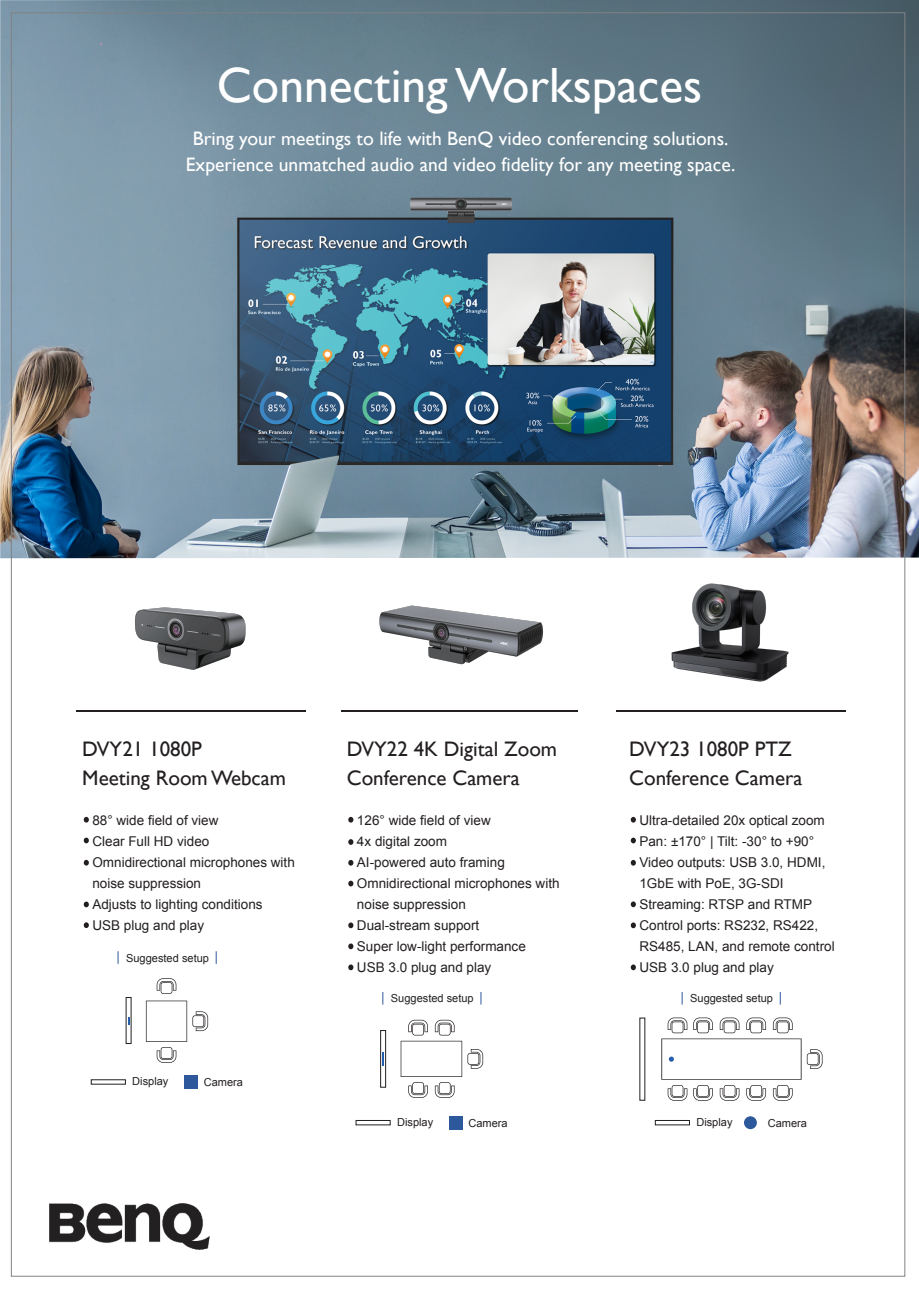
<style>
.page{position:relative;width:919px;height:1289px;background:#fff}
.page>*{position:absolute;margin:0;border:0;box-sizing:border-box;transform-origin:0 0}
.t1{font:49.5px "Gill Sans";color:#fff}
.t2{font:21px/28.5px "Gill Sans";color:#231f20}
.t3{font:19.5px/25.5px "Gill Sans";color:#fff;text-align:center}
.t4{font:13.5px/21px "Arial";color:#231f20}
.t5{font:11.1px "Arial";color:#231f20}
</style>
<div class="page">
<img style="left:0;top:0;width:918px;height:558px">
<svg style="left:84px;top:816px;width:5px;height:6px"></svg>
<svg style="left:84px;top:837px;width:5px;height:6px"></svg>
<svg style="left:84px;top:859px;width:5px;height:6px"></svg>
<svg style="left:84px;top:901px;width:5px;height:6px"></svg>
<svg style="left:84px;top:922px;width:5px;height:6px"></svg>
<svg style="left:348px;top:816px;width:5px;height:6px"></svg>
<svg style="left:348px;top:839px;width:5px;height:5px"></svg>
<svg style="left:348px;top:860px;width:5px;height:5px"></svg>
<svg style="left:348px;top:880px;width:5px;height:6px"></svg>
<svg style="left:348px;top:922px;width:5px;height:6px"></svg>
<svg style="left:348px;top:943px;width:5px;height:6px"></svg>
<svg style="left:348px;top:964px;width:5px;height:6px"></svg>
<svg style="left:630px;top:816px;width:6px;height:6px"></svg>
<svg style="left:630px;top:837px;width:6px;height:6px"></svg>
<svg style="left:630px;top:859px;width:6px;height:6px"></svg>
<svg style="left:630px;top:901px;width:6px;height:6px"></svg>
<svg style="left:630px;top:922px;width:6px;height:6px"></svg>
<svg style="left:630px;top:964px;width:6px;height:6px"></svg>
<img style="left:135px;top:607px;width:111px;height:63px">
<img style="left:379px;top:605px;width:164px;height:60px">
<img style="left:671px;top:583px;width:118px;height:99px">
<hr style="left:76px;top:710px;width:230px;height:2px;background:#231f20">
<hr style="left:616px;top:710px;width:230px;height:2px;background:#231f20">
<hr style="left:341px;top:710px;width:236px;height:2px;background:#231f20">
<svg style="left:719px;top:1085px;width:20px;height:15px"></svg>
<svg style="left:746px;top:1085px;width:20px;height:15px"></svg>
<svg style="left:772px;top:1085px;width:20px;height:15px"></svg>
<svg style="left:693px;top:1085px;width:19px;height:15px"></svg>
<svg style="left:667px;top:1085px;width:20px;height:15px"></svg>
<svg style="left:661px;top:1017px;width:161px;height:62px"></svg>
<svg style="left:408px;top:1082px;width:20px;height:15px"></svg>
<svg style="left:435px;top:1082px;width:19px;height:15px"></svg>
<svg style="left:400px;top:1019px;width:83px;height:57px"></svg>
<svg style="left:382px;top:1052px;width:2px;height:13px"></svg>
<div style="left:380px;top:1030px;width:6px;height:57px;border:1px solid #231f20"></div>
<div style="left:744px;top:1116px;width:12px;height:13px;background:#2d599c;border-radius:50%"></div>
<svg style="left:146px;top:1000px;width:62px;height:41px"></svg>
<svg style="left:157px;top:1047px;width:19px;height:15px"></svg>
<svg style="left:157px;top:978px;width:19px;height:15px"></svg>
<svg style="left:128px;top:1017px;width:2px;height:7px"></svg>
<div style="left:184px;top:1075px;width:13px;height:13px;background:#2d599c"></div>
<svg style="left:118px;top:951px;width:1px;height:12px"></svg>
<svg style="left:216px;top:951px;width:1px;height:12px"></svg>
<div style="left:356px;top:1120px;width:34px;height:5px;border:1px solid #231f20"></div>
<div style="left:449px;top:1116px;width:13px;height:13px;background:#2d599c"></div>
<svg style="left:382px;top:992px;width:1px;height:12px"></svg>
<svg style="left:480px;top:992px;width:1px;height:12px"></svg>
<div style="left:655px;top:1120px;width:34px;height:5px;border:1px solid #231f20"></div>
<svg style="left:681px;top:992px;width:1px;height:12px"></svg>
<svg style="left:779px;top:992px;width:1px;height:12px"></svg>
<img style="left:50px;top:1203px;width:160px;height:46px">
<h1 class="t1" style="left:217px;top:56px;width:487px">Connecting Workspaces</h1>
<h3 class="t3" style="left:186px;top:126px;width:551px">Bring your meetings to life with BenQ video conferencing solutions.<br>Experience unmatched audio and video fidelity for any meeting space.</h3>
<h2 class="t2" style="left:82px;top:735px;width:205px">DVY21 1080P<br>Meeting Room Webcam</h2>
<p class="t4" style="left:92px;top:809px;width:204px">88° wide field of view<br>Clear Full HD video<br>Omnidirectional microphones with noise suppression<br>Adjusts to lighting conditions<br>USB plug and play</p>
<p class="t5" style="left:126px;top:950px;width:84px">Suggested setup</p>
<p class="t5" style="left:132px;top:1074px;width:38px">Display</p>
<p class="t5" style="left:204px;top:1074px;width:41px">Camera</p>
<h2 class="t2" style="left:347px;top:735px;width:212px">DVY22 4K Digital Zoom<br>Conference Camera</h2>
<p class="t4" style="left:357px;top:809px;width:204px">126° wide field of view<br>4x digital zoom<br>AI-powered auto framing<br>Omnidirectional microphones with noise suppression<br>Dual-stream support<br>Super low-light performance<br>USB 3.0 plug and play</p>
<p class="t5" style="left:391px;top:991px;width:84px">Suggested setup</p>
<p class="t5" style="left:397px;top:1114px;width:38px">Display</p>
<p class="t5" style="left:468px;top:1115px;width:41px">Camera</p>
<h2 class="t2" style="left:629px;top:735px;width:174px">DVY23 1080P PTZ<br>Conference Camera</h2>
<p class="t4" style="left:639px;top:809px;width:197px">Ultra-detailed 20x optical zoom<br>Pan: ±170° | Tilt: -30° to +90°<br>Video outputs: USB 3.0, HDMI,<br>1GbE with PoE, 3G-SDI<br>Streaming: RTSP and RTMP<br>Control ports: RS232, RS422,<br>RS485, LAN, and remote control<br>USB 3.0 plug and play</p>
<p class="t5" style="left:690px;top:991px;width:84px">Suggested setup</p>
<p class="t5" style="left:696px;top:1114px;width:38px">Display</p>
<p class="t5" style="left:767px;top:1115px;width:41px">Camera</p>
</div>
